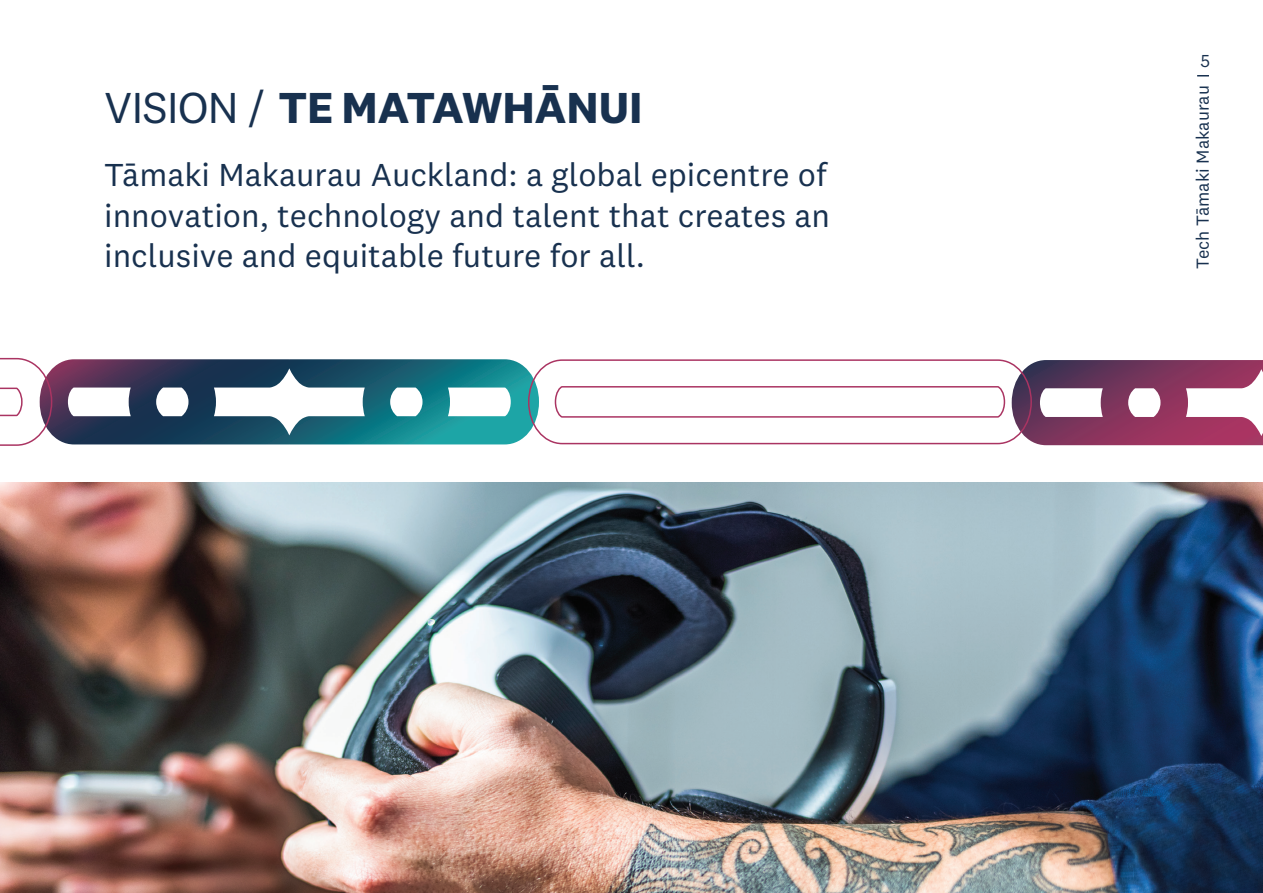
<style>
.page{position:relative;width:1263px;height:893px;background:#fff}
.page>*{position:absolute;margin:0;border:0;box-sizing:border-box;transform-origin:0 0}
.t1{font:700 45px "National 2";color:#18314f}
.t2{font:33px/40.5px "National 2";color:#18314f;text-align:justify}
.t3{font:18px "National 2";color:#18314f}
.s1{font-weight:400}
</style>
<div class="page">
<img style="left:0;top:482px;width:1263px;height:411px">
<svg style="left:1197px;top:75px;width:12px;height:2px"></svg>
<svg style="left:0;top:357px;width:554px;height:89px"></svg>
<svg style="left:554px;top:359px;width:709px;height:86px"></svg>
<h1 class="t1" style="left:104px;top:80px;width:540px"><span class="s1">VISION /</span> TE MATAWHĀNUI</h1>
<p class="t2" style="left:104px;top:154px;width:727px">Tāmaki Makaurau Auckland: a global epicentre of innovation, technology and talent that creates an inclusive and equitable future for all.</p>
<p class="t3" style="left:1200px;top:50px;width:11px">5</p>
<p class="t3" style="left:1192px;top:269px;width:185px;rotate:-90deg">Tech Tāmaki Makaurau</p>
</div>
